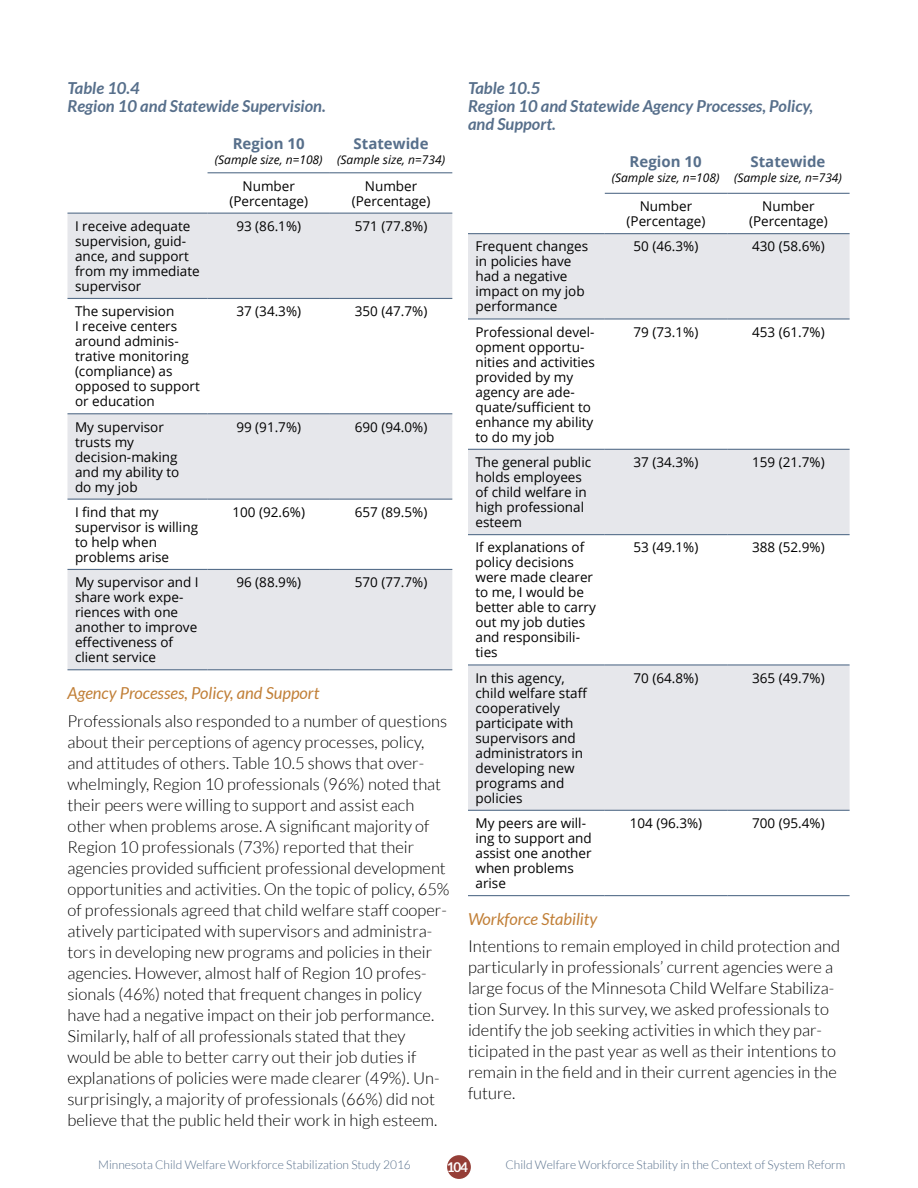
<style>
.page{position:relative;width:918px;height:1188px;background:#fff}
.page>*{position:absolute;margin:0;border:0;box-sizing:border-box;transform-origin:0 0}
.body_first_paragraph{font:300 16.5px/21px "Lato";color:#000}
.figure_title{font:italic 700 16.5px/17.9px "Lato";color:#576f8b}
.sub_3{font:italic 16.5px "Lato";color:#c17f37}
.cell_body_centered{font:700 15px "Open Sans";color:#576f8b}
.cell_body_left{font:13.5px/15px "Open Sans";color:#000}
.cell_body_centered-2{font:13.5px/15px "Open Sans";color:#000;text-align:center}
.t1{font:700 13.5px "Lato";color:#fff}
.t2{font:300 12px "Lato";color:#576f8b}
.cell_body_centered-3{font:italic 12px "Open Sans";color:#000}
</style>
<div class="page">
<div style="left:447px;top:1155px;width:24px;height:24px;background:#953e37;border-radius:50%"></div>
<svg style="left:68px;top:214px;width:384px;height:455px;fill:#e6e7eb"></svg>
<hr style="left:68px;top:298px;width:140px;height:1px;background:#576f8b">
<hr style="left:208px;top:298px;width:122px;height:1px;background:#576f8b">
<hr style="left:330px;top:298px;width:122px;height:1px;background:#576f8b">
<hr style="left:68px;top:413px;width:140px;height:1px;background:#576f8b">
<hr style="left:208px;top:413px;width:122px;height:1px;background:#576f8b">
<hr style="left:330px;top:413px;width:122px;height:1px;background:#576f8b">
<hr style="left:68px;top:499px;width:140px;height:1px;background:#576f8b">
<hr style="left:208px;top:499px;width:122px;height:1px;background:#576f8b">
<hr style="left:330px;top:499px;width:122px;height:1px;background:#576f8b">
<hr style="left:68px;top:569px;width:140px;height:1px;background:#576f8b">
<hr style="left:208px;top:569px;width:122px;height:1px;background:#576f8b">
<hr style="left:330px;top:569px;width:122px;height:1px;background:#576f8b">
<hr style="left:68px;top:213px;width:140px;height:1px;background:#576f8b">
<hr style="left:208px;top:213px;width:122px;height:1px;background:#576f8b">
<hr style="left:330px;top:213px;width:122px;height:1px;background:#576f8b">
<hr style="left:208px;top:172px;width:122px;height:1px;background:#576f8b">
<hr style="left:330px;top:172px;width:122px;height:1px;background:#576f8b">
<hr style="left:68px;top:669px;width:140px;height:1px;background:#576f8b">
<hr style="left:208px;top:669px;width:122px;height:1px;background:#576f8b">
<hr style="left:330px;top:669px;width:122px;height:1px;background:#576f8b">
<svg style="left:468px;top:234px;width:382px;height:576px;fill:#e6e7eb"></svg>
<hr style="left:468px;top:318px;width:137px;height:2px;background:#576f8b">
<hr style="left:605px;top:318px;width:122px;height:2px;background:#576f8b">
<hr style="left:727px;top:318px;width:123px;height:2px;background:#576f8b">
<hr style="left:468px;top:449px;width:137px;height:1px;background:#576f8b">
<hr style="left:605px;top:449px;width:122px;height:1px;background:#576f8b">
<hr style="left:727px;top:449px;width:123px;height:1px;background:#576f8b">
<hr style="left:468px;top:534px;width:137px;height:1px;background:#576f8b">
<hr style="left:605px;top:534px;width:122px;height:1px;background:#576f8b">
<hr style="left:727px;top:534px;width:123px;height:1px;background:#576f8b">
<hr style="left:468px;top:664px;width:137px;height:2px;background:#576f8b">
<hr style="left:605px;top:664px;width:122px;height:2px;background:#576f8b">
<hr style="left:727px;top:664px;width:123px;height:2px;background:#576f8b">
<hr style="left:468px;top:810px;width:137px;height:1px;background:#576f8b">
<hr style="left:605px;top:810px;width:122px;height:1px;background:#576f8b">
<hr style="left:727px;top:810px;width:123px;height:1px;background:#576f8b">
<hr style="left:468px;top:233px;width:137px;height:1px;background:#576f8b">
<hr style="left:605px;top:233px;width:122px;height:1px;background:#576f8b">
<hr style="left:727px;top:233px;width:123px;height:1px;background:#576f8b">
<hr style="left:605px;top:193px;width:122px;height:1px;background:#576f8b">
<hr style="left:727px;top:193px;width:123px;height:1px;background:#576f8b">
<hr style="left:468px;top:895px;width:137px;height:1px;background:#576f8b">
<hr style="left:605px;top:895px;width:122px;height:1px;background:#576f8b">
<hr style="left:727px;top:895px;width:123px;height:1px;background:#576f8b">
<p class="figure_title" style="left:68px;top:80px;width:260px">Table 10.4<br>Region 10 and Statewide Supervision.</p>
<p class="cell_body_centered" style="left:233px;top:133px;width:73px">Region 10</p>
<p class="cell_body_centered-3" style="left:215px;top:151px;width:109px">(Sample size, n=108)</p>
<p class="cell_body_centered" style="left:354px;top:133px;width:76px">Statewide</p>
<p class="cell_body_centered-3" style="left:337px;top:151px;width:109px">(Sample size, n=734)</p>
<p class="cell_body_centered-2" style="left:229px;top:178px;width:80px">Number (Percentage)</p>
<p class="cell_body_centered-2" style="left:352px;top:178px;width:80px">Number (Percentage)</p>
<p class="cell_body_left" style="left:75px;top:218px;width:126px">I receive adequate supervision, guid&shy;ance, and support from my immediate supervisor</p>
<p class="cell_body_centered-2" style="left:236px;top:218px;width:66px">93 (86.1%)</p>
<p class="cell_body_centered-2" style="left:355px;top:218px;width:74px">571 (77.8%)</p>
<p class="cell_body_left" style="left:75px;top:304px;width:126px">The supervision<br>I receive centers around adminis&shy;trative monitoring (compliance) as opposed to support or education</p>
<p class="cell_body_centered-2" style="left:236px;top:304px;width:66px">37 (34.3%)</p>
<p class="cell_body_centered-2" style="left:355px;top:304px;width:74px">350 (47.7%)</p>
<p class="cell_body_left" style="left:75px;top:419px;width:106px">My supervisor trusts my decision-making and my ability to do my job</p>
<p class="cell_body_centered-2" style="left:236px;top:419px;width:66px">99 (91.7%)</p>
<p class="cell_body_centered-2" style="left:355px;top:419px;width:74px">690 (94.0%)</p>
<p class="cell_body_left" style="left:75px;top:504px;width:125px">I find that my supervisor is willing to help when problems arise</p>
<p class="cell_body_centered-2" style="left:232px;top:504px;width:74px">100 (92.6%)</p>
<p class="cell_body_centered-2" style="left:355px;top:504px;width:74px">657 (89.5%)</p>
<p class="cell_body_left" style="left:75px;top:575px;width:125px">My supervisor and I share work expe&shy;riences with one another to improve effectiveness of client service</p>
<p class="cell_body_centered-2" style="left:236px;top:575px;width:66px">96 (88.9%)</p>
<p class="cell_body_centered-2" style="left:355px;top:575px;width:74px">570 (77.7%)</p>
<p class="sub_3" style="left:68px;top:684px;width:253px">Agency Processes, Policy, and Support</p>
<p class="body_first_paragraph" style="left:68px;top:710px;width:384px">Professionals also responded to a number of questions about their perceptions of agency processes, policy, and attitudes of others. Table 10.5 shows that over&shy;whelmingly, Region 10 professionals (96%) noted that their peers were willing to support and assist each other when problems arose. A significant majority of Region 10 professionals (73%) reported that their agencies provided sufficient professional development opportunities and activities. On the topic of policy, 65% of professionals agreed that child welfare staff cooper&shy;atively participated with supervisors and administra&shy;tors in developing new programs and policies in their agencies. However, almost half of Region 10 profes&shy;sionals (46%) noted that frequent changes in policy have had a negative impact on their job performance.<br>Similarly, half of all professionals stated that they would be able to better carry out their job duties if explanations of policies were made clearer (49%). Un&shy;surprisingly, a majority of professionals (66%) did not believe that the public held their work in high esteem.</p>
<p class="figure_title" style="left:468px;top:80px;width:347px">Table 10.5<br>Region 10 and Statewide Agency Processes, Policy, and Support.</p>
<p class="cell_body_centered" style="left:630px;top:151px;width:73px">Region 10</p>
<p class="cell_body_centered-3" style="left:612px;top:169px;width:109px">(Sample size, n=108)</p>
<p class="cell_body_centered" style="left:751px;top:151px;width:76px">Statewide</p>
<p class="cell_body_centered-3" style="left:734px;top:169px;width:109px">(Sample size, n=734)</p>
<p class="cell_body_centered-2" style="left:627px;top:198px;width:80px">Number (Percentage)</p>
<p class="cell_body_centered-2" style="left:749px;top:198px;width:80px">Number (Percentage)</p>
<p class="cell_body_left" style="left:476px;top:239px;width:114px">Frequent changes in policies have had a negative impact on my job performance</p>
<p class="cell_body_centered-2" style="left:634px;top:239px;width:66px">50 (46.3%)</p>
<p class="cell_body_centered-2" style="left:752px;top:239px;width:74px">430 (58.6%)</p>
<p class="cell_body_left" style="left:476px;top:324px;width:121px">Professional devel&shy;opment opportu&shy;nities and activities provided by my agency are ade&shy;quate/sufficient to enhance my ability to do my job</p>
<p class="cell_body_centered-2" style="left:634px;top:324px;width:66px">79 (73.1%)</p>
<p class="cell_body_centered-2" style="left:752px;top:324px;width:74px">453 (61.7%)</p>
<p class="cell_body_left" style="left:476px;top:454px;width:117px">The general public holds employees of child welfare in high professional esteem</p>
<p class="cell_body_centered-2" style="left:634px;top:454px;width:66px">37 (34.3%)</p>
<p class="cell_body_centered-2" style="left:752px;top:454px;width:74px">159 (21.7%)</p>
<p class="cell_body_left" style="left:476px;top:540px;width:122px">If explanations of policy decisions were made clearer to me, I would be better able to carry out my job duties and responsibili&shy;ties</p>
<p class="cell_body_centered-2" style="left:634px;top:540px;width:66px">53 (49.1%)</p>
<p class="cell_body_centered-2" style="left:752px;top:540px;width:74px">388 (52.9%)</p>
<p class="cell_body_left" style="left:476px;top:670px;width:113px">In this agency, child welfare staff cooperatively participate with supervisors and administrators in developing new programs and policies</p>
<p class="cell_body_centered-2" style="left:634px;top:670px;width:66px">70 (64.8%)</p>
<p class="cell_body_centered-2" style="left:752px;top:670px;width:74px">365 (49.7%)</p>
<p class="cell_body_left" style="left:476px;top:815px;width:118px">My peers are will&shy;ing to support and assist one another when problems arise</p>
<p class="cell_body_centered-2" style="left:630px;top:815px;width:74px">104 (96.3%)</p>
<p class="cell_body_centered-2" style="left:752px;top:815px;width:74px">700 (95.4%)</p>
<p class="sub_3" style="left:468px;top:910px;width:131px">Workforce Stability</p>
<p class="body_first_paragraph" style="left:468px;top:936px;width:374px">Intentions to remain employed in child protection and particularly in professionals’ current agencies were a large focus of the Minnesota Child Welfare Stabiliza&shy;tion Survey. In this survey, we asked professionals to identify the job seeking activities in which they par&shy;ticipated in the past year as well as their intentions to remain in the field and in their current agencies in the future.</p>
<p class="t2" style="left:98px;top:1158px;width:314px">Minnesota Child Welfare Workforce Stabilization Study 2016</p>
<p class="t1" style="left:447px;top:1160px;width:23px">104</p>
<p class="t2" style="left:506px;top:1158px;width:341px">Child Welfare Workforce Stability in the Context of System Reform</p>
</div>
